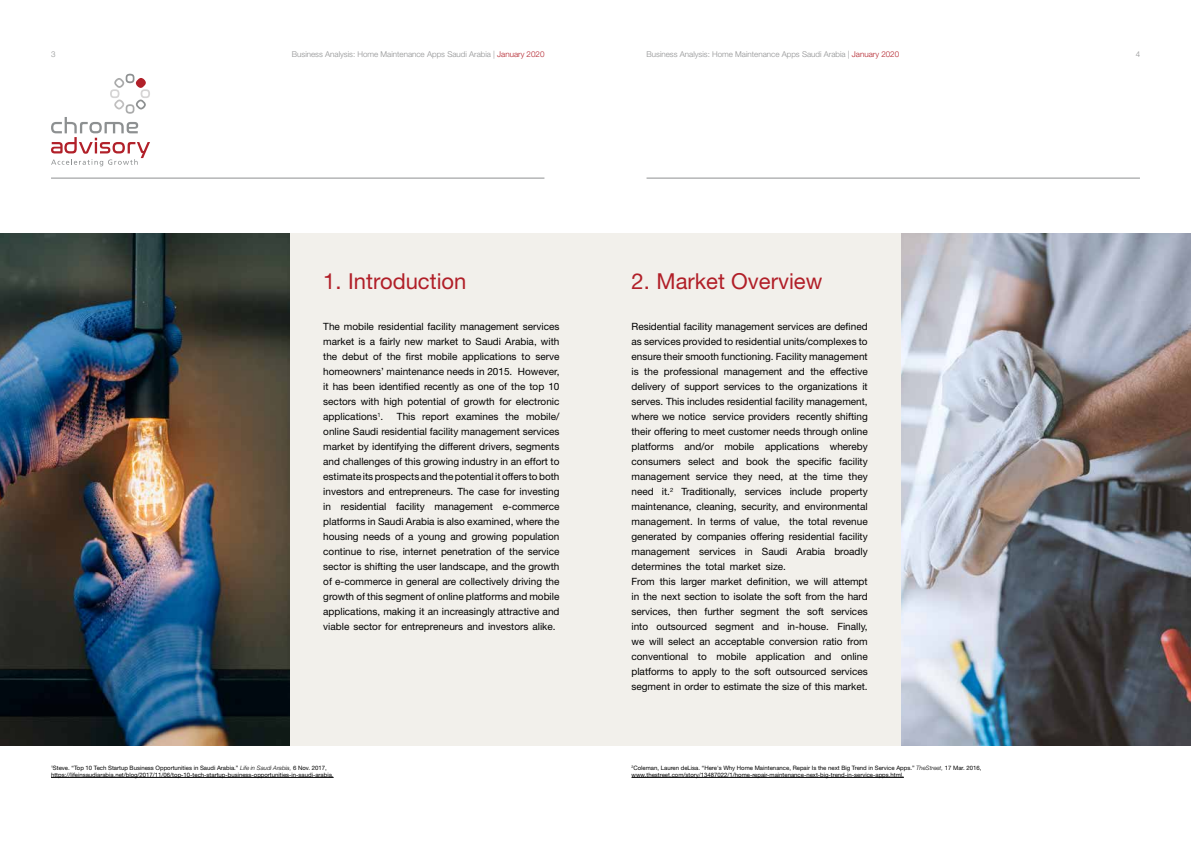
<style>
.page{position:relative;width:1191px;height:842px;background:#fff}
.page>*{position:absolute;margin:0;border:0;box-sizing:border-box;transform-origin:0 0}
.t1{font:22px "Helvetica Neue LT Std";color:#b11f28}
.t2{font:10px/15px "Helvetica Neue LT Std";color:#000;text-align:justify}
.t3{font:300 8px "Helvetica Neue LT Std";color:#8f9091}
.t4{font:6px/7.2px "Helvetica Neue LT Std";color:#000}
.s1{color:#b11f28}
.s2{font-weight:300;font-style:italic}
</style>
<div class="page">
<div style="left:0;top:234px;width:1191px;height:512px;background:#f2f0eb"></div>
<img style="left:0;top:233px;width:289px;height:513px">
<img style="left:901px;top:233px;width:290px;height:513px">
<hr style="left:631px;top:777px;width:273px;height:1px;background:#000">
<hr style="left:51px;top:777px;width:283px;height:1px;background:#000">
<svg style="left:51px;top:74px;width:99px;height:92px"></svg>
<hr style="left:51px;top:178px;width:493px;height:1px;background:#8f9091">
<hr style="left:646px;top:178px;width:494px;height:1px;background:#8f9091">
<p class="t3" style="left:51px;top:50px;width:6px">3</p>
<p class="t3" style="left:292px;top:49px;width:254px">Business Analysis: Home Maintenance Apps Saudi Arabia | <span class="s1">January 2020</span></p>
<p class="t3" style="left:1135px;top:49px;width:6px">4</p>
<p class="t3" style="left:646px;top:49px;width:254px">Business Analysis: Home Maintenance Apps Saudi Arabia | <span class="s1">January 2020</span></p>
<h1 class="t1" style="left:323px;top:268px;width:145px">1. Introduction</h1>
<p class="t2" style="left:323px;top:319px;width:238px">The mobile residential facility management services market is a fairly new market to Saudi Arabia, with the debut of the first mobile applications to serve homeowners’ maintenance needs in 2015. However, it has been identified recently as one of the top 10 sectors with high potential of growth for electronic applications<sup>1</sup>.</p>
<p class="t2" style="left:323px;top:409px;width:238px;text-indent:74px">This report examines the mobile/ online Saudi residential facility management services market by identifying the different drivers, segments and challenges of this growing industry in an effort to estimate its prospects and the potential it offers to both investors and entrepreneurs. The case for investing in residential facility management e-commerce platforms in Saudi Arabia is also examined, where the housing needs of a young and growing population continue to rise, internet penetration of the service sector is shifting the user landscape, and the growth of e-commerce in general are collectively driving the growth of this segment of online platforms and mobile applications, making it an increasingly attractive and viable sector for entrepreneurs and investors alike.</p>
<p class="t4" style="left:51px;top:764px;width:284px"><sup>1</sup>Steve. “Top 10 Tech Startup Business Opportunities in Saudi Arabia.” <span class="s2">Life in Saudi Arabia,</span> 6 Nov. 2017, https://lifeinsaudiarabia.net/blog/2017/11/06/top-10-tech-startup-business-opportunities-in-saudi-arabia.</p>
<h1 class="t1" style="left:631px;top:268px;width:192px">2. Market Overview</h1>
<p class="t2" style="left:631px;top:319px;width:238px;text-align:left">Residential facility management services are defined as services provided to residential units/complexes to ensure their smooth functioning. Facility management is the professional management and the effective delivery of support services to the organizations it serves. This includes residential facility management, where we notice service providers recently shifting their offering to meet customer needs through online platforms and/or mobile applications whereby consumers select and book the specific facility management service they need, at the time they need it.<sup>2</sup> Traditionally, services include property maintenance, cleaning, security, and environmental management. In terms of value, the total revenue generated by companies offering residential facility management services in Saudi Arabia broadly determines the total market size.<br>From this larger market definition, we will attempt in the next section to isolate the soft from the hard services, then further segment the soft services into outsourced segment and in-house. Finally, we will select an acceptable conversion ratio from conventional to mobile application and online platforms to apply to the soft outsourced services segment in order to estimate the size of this market.</p>
<p class="t4" style="left:631px;top:764px;width:351px"><sup>2</sup>Coleman, Lauren deLisa. “Here's Why Home Maintenance, Repair Is the next Big Trend in Service Apps.” <span class="s2">TheStreet,</span> 17 Mar. 2016, www.thestreet.com/story/13487022/1/home-repair-maintenance-next-big-trend-in-service-apps.html.</p>
</div>
